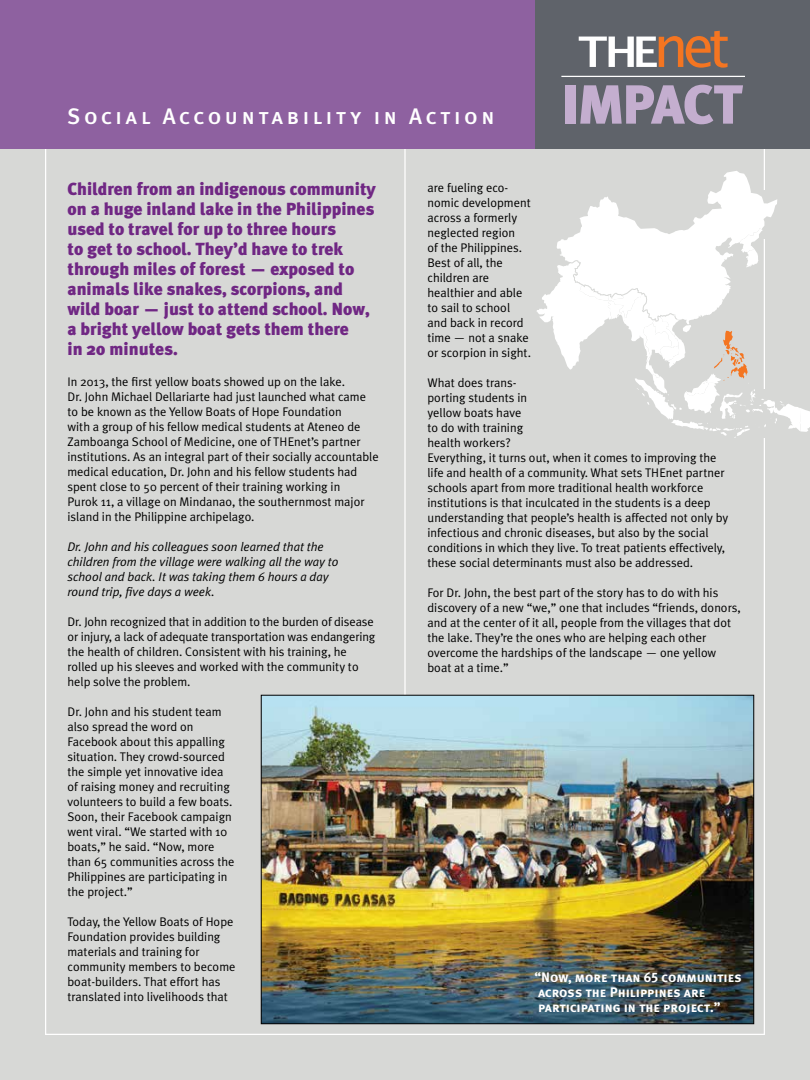
<style>
.page{position:relative;width:810px;height:1080px;background:#d7d8d6}
.page>*{position:absolute;margin:0;border:0;box-sizing:border-box;transform-origin:0 0}
.t1{font:900 55px "Meta Plus";color:#c4aecf}
.t2{font:22.5px "Meta Plus Medium Caps";letter-spacing:.16em;color:#fff}
.t3{font:900 17.5px/20px "Meta Plus";color:#702784}
.t4{font:13.75px/15px "Meta Plus Bold Caps";color:#fff}
.t5{font:12.5px/15px "Meta Plus Normal";color:#000}
.t6{font:italic 12.5px/15px "Meta Plus Normal";color:#000}
</style>
<div class="page">
<hr style="left:404px;top:146px;width:2px;height:868px;background:#fff">
<div style="left:0;top:0;width:582px;height:148px;background:#8e61a0"></div>
<div style="left:536px;top:0;width:274px;height:148px;background:#5f636a"></div>
<svg style="left:579px;top:31px;width:149px;height:37px"></svg>
<hr style="left:561px;top:76px;width:184px;height:1px;background:#fff">
<img style="left:263px;top:697px;width:489px;height:325px">
<div style="left:261px;top:695px;width:493px;height:329px;border:1px solid #000"></div>
<svg style="left:537px;top:171px;width:273px;height:267px"></svg>
<h2 class="t2" style="left:68px;top:103px;width:428px">Social Accountability in Action</h2>
<h1 class="t1" style="left:561px;top:72px;width:174px">impact</h1>
<p class="t3" style="left:68px;top:179px;width:310px">Children from an indigenous community on a huge inland lake in the Philippines used to travel for up to three hours<br>to get to school. They’d have to trek through miles of forest — exposed to animals like snakes, scorpions, and wild boar — just to attend school. Now, a bright yellow boat gets them there<br>in 20 minutes.</p>
<p class="t5" style="left:68px;top:374px;width:313px">In 2013, the first yellow boats showed up on the lake.<br>Dr. John Michael Dellariarte had just launched what came to be known as the Yellow Boats of Hope Foundation<br>with a group of his fellow medical students at Ateneo de Zamboanga School of Medicine, one of THEnet’s partner institutions. As an integral part of their socially accountable medical education, Dr. John and his fellow students had spent close to 50 percent of their training working in<br>Purok 11, a village on Mindanao, the southernmost major island in the Philippine archipelago.</p>
<p class="t6" style="left:68px;top:539px;width:273px">Dr. John and his colleagues soon learned that the children from the village were walking all the way to school and back. It was taking them 6 hours a day round trip, five days a week.</p>
<p class="t5" style="left:68px;top:614px;width:309px">Dr. John recognized that in addition to the burden of disease or injury, a lack of adequate transportation was endangering the health of children. Consistent with his training, he rolled up his sleeves and worked with the community to help solve the problem.</p>
<p class="t5" style="left:68px;top:704px;width:168px">Dr. John and his student team also spread the word on<br>Facebook about this appalling situation. They crowd-sourced the simple yet innovative idea of raising money and recruiting volunteers to build a few boats.<br>Soon, their Facebook campaign went viral. “We started with 10 boats,” he said. “Now, more than 65 communities across the<br>Philippines are participating in the project.”</p>
<p class="t5" style="left:68px;top:914px;width:170px">Today, the Yellow Boats of Hope<br>Foundation provides building materials and training for community members to become boat-builders. That effort has translated into livelihoods that</p>
<p class="t5" style="left:428px;top:180px;width:105px">are fueling eco&shy;nomic development across a formerly neglected region<br>of the Philippines.<br>Best of all, the children are healthier and able to sail to school and back in record time — not a snake or scorpion in sight.</p>
<p class="t5" style="left:428px;top:375px;width:302px">What does trans-<br>porting students in<br>yellow boats have<br>to do with training<br>health workers?<br>Everything, it turns out, when it comes to improving the life and health of a community. What sets THEnet partner schools apart from more traditional health workforce institutions is that inculcated in the students is a deep understanding that people’s health is affected not only by infectious and chronic diseases, but also by the social conditions in which they live. To treat patients effectively, these social determinants must also be addressed.</p>
<p class="t5" style="left:428px;top:585px;width:315px">For Dr. John, the best part of the story has to do with his discovery of a new “we,” one that includes “friends, donors, and at the center of it all, people from the villages that dot the lake. They’re the ones who are helping each other overcome the hardships of the landscape — one yellow boat at a time.”</p>
<p class="t4" style="left:534px;top:970px;width:209px">“Now, more than 65 communities across the Philippines are participating in the project.”</p>
</div>
